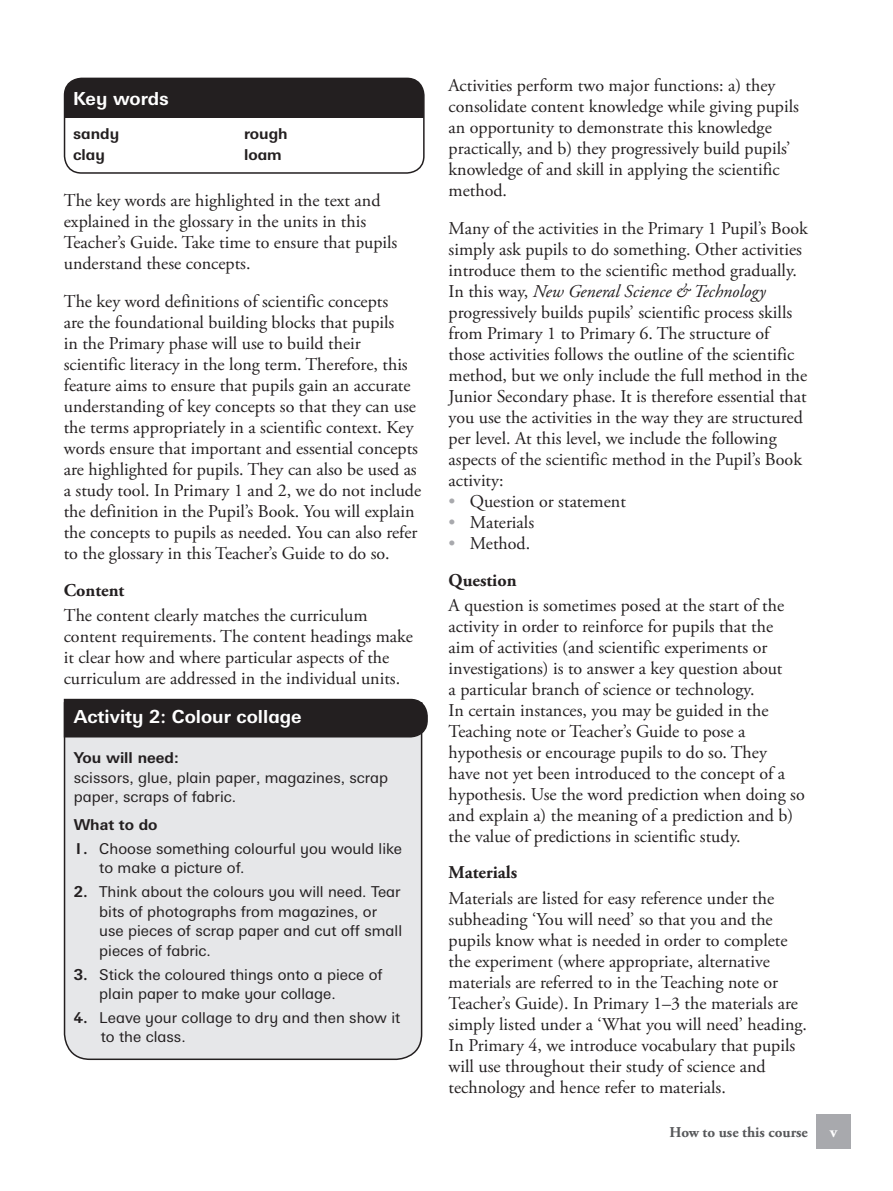
<style>
.page{position:relative;width:893px;height:1191px;background:#fff}
.page>*{position:absolute;margin:0;border:0;box-sizing:border-box;transform-origin:0 0}
.t1{font:18px/21px "Adobe Garamond Pro";color:#231f20}
.t2{font:700 18px/36.5px "Adobe Garamond Pro";color:#231f20}
.t3{font:700 18px "Univers Nextfor Pearson SA";color:#fff}
.t4{font:700 16.5px "Adobe Garamond Pro";color:#fff}
.t5{font:15px/19.5px "Univers Nextfor Pearson SA";color:#231f20}
.t6{font:700 15px "Univers Nextfor Pearson SA";color:#231f20}
.t7{font:700 15px "Adobe Garamond Pro";color:#57585a}
.s1{font-weight:700}
.s2{font-style:italic}
.s3{color:#a8a9ad}
.s4{font-weight:400;color:#a8a9ad}
.s5{font-weight:400}
</style>
<div class="page">
<div style="left:816px;top:1114px;width:34px;height:34px;background:#a8a9ad"></div>
<div style="left:65px;top:78px;width:359px;height:40px;background:#231f20"></div>
<div style="left:64px;top:78px;width:361px;height:96px;border:2px solid #231f20;border-radius:17px"></div>
<div style="left:63px;top:738px;width:360px;height:322px;background:#e6e7e9"></div>
<div style="left:63px;top:698px;width:365px;height:40px;background:#231f20"></div>
<p class="t3" style="left:73px;top:88px;width:97px">Key words</p>
<p class="t6" style="left:73px;top:125px;width:48px">sandy</p>
<p class="t6" style="left:244px;top:125px;width:45px">rough</p>
<p class="t6" style="left:73px;top:146px;width:33px">clay</p>
<p class="t6" style="left:244px;top:146px;width:39px">loam</p>
<p class="t1" style="left:64px;top:190px;width:335px">The key words are highlighted in the text and explained in the glossary in the units in this Teacher’s Guide. Take time to ensure that pupils understand these concepts.</p>
<p class="t1" style="left:64px;top:291px;width:359px">The key word definitions of scientific concepts<br>are the foundational building blocks that pupils<br>in the Primary phase will use to build their scientific literacy in the long term. Therefore, this feature aims to ensure that pupils gain an accurate understanding of key concepts so that they can use the terms appropriately in a scientific context. Key words ensure that important and essential concepts are highlighted for pupils. They can also be used as a study tool. In Primary 1 and 2, we do not include the definition in the Pupil’s Book. You will explain the concepts to pupils as needed. You can also refer to the glossary in this Teacher’s Guide to do so.</p>
<p class="t2" style="left:64px;top:572px;width:62px">Content</p>
<p class="t1" style="left:64px;top:605px;width:351px">The content clearly matches the curriculum content requirements. The content headings make it clear how and where particular aspects of the curriculum are addressed in the individual units.</p>
<p class="t3" style="left:74px;top:705px;width:229px">Activity 2: Colour collage</p>
<p class="t6" style="left:74px;top:749px;width:106px">You will need:</p>
<p class="t5" style="left:74px;top:768px;width:316px">scissors, glue, plain paper, magazines, scrap paper, scraps of fabric.</p>
<p class="t6" style="left:74px;top:816px;width:85px">What to do</p>
<p class="t5" style="left:99px;top:839px;width:304px;text-indent:-26px"><span class="s1">1.</span> Choose something colourful you would like to make a picture of.</p>
<p class="t5" style="left:99px;top:882px;width:304px;text-indent:-26px"><span class="s1">2.</span> Think about the colours you will need. Tear bits of photographs from magazines, or use pieces of scrap paper and cut off small pieces of fabric.</p>
<p class="t5" style="left:99px;top:964px;width:285px;text-indent:-26px"><span class="s1">3.</span> Stick the coloured things onto a piece of plain paper to make your collage.</p>
<p class="t5" style="left:101px;top:1008px;width:301px;text-indent:-27px"><span class="s1">4.</span> Leave your collage to dry and then show it to the class.</p>
<p class="t1" style="left:449px;top:75px;width:352px">Activities perform two major functions: a) they consolidate content knowledge while giving pupils an opportunity to demonstrate this knowledge practically, and b) they progressively build pupils’ knowledge of and skill in applying the scientific method.</p>
<p class="t1" style="left:449px;top:218px;width:361px">Many of the activities in the Primary 1 Pupil’s Book simply ask pupils to do something. Other activities introduce them to the scientific method gradually.<br>In this way, <span class="s2">New General Science &amp; Technology </span>progressively builds pupils’ scientific process skills from Primary 1 to Primary 6. The structure of those activities follows the outline of the scientific method, but we only include the full method in the Junior Secondary phase. It is therefore essential that you use the activities in the way they are structured per level. At this level, we include the following aspects of the scientific method in the Pupil’s Book activity:</p>
<p class="t1" style="left:449px;top:491px;width:179px"><span class="s3">•</span> Question or statement</p>
<p class="t1" style="left:449px;top:512px;width:87px"><span class="s3">•</span> Materials</p>
<p class="t2" style="left:449px;top:525px;width:83px"><span class="s4">•</span> <span class="s5">Method.<br></span>Question</p>
<p class="t1" style="left:449px;top:595px;width:358px">A question is sometimes posed at the start of the activity in order to reinforce for pupils that the<br>aim of activities (and scientific experiments or investigations) is to answer a key question about<br>a particular branch of science or technology.<br>In certain instances, you may be guided in the Teaching note or Teacher’s Guide to pose a hypothesis or encourage pupils to do so. They<br>have not yet been introduced to the concept of a hypothesis. Use the word prediction when doing so and explain a) the meaning of a prediction and b) the value of predictions in scientific study.</p>
<p class="t2" style="left:449px;top:855px;width:70px">Materials</p>
<p class="t1" style="left:449px;top:888px;width:360px">Materials are listed for easy reference under the subheading ‘You will need’ so that you and the pupils know what is needed in order to complete the experiment (where appropriate, alternative materials are referred to in the Teaching note or Teacher’s Guide). In Primary 1–3 the materials are simply listed under a ‘What you will need’ heading.<br>In Primary 4, we introduce vocabulary that pupils will use throughout their study of science and technology and hence refer to materials.</p>
<p class="t7" style="left:669px;top:1123px;width:140px">How to use this course</p>
<p class="t4" style="left:830px;top:1122px;width:9px">v</p>
</div>
